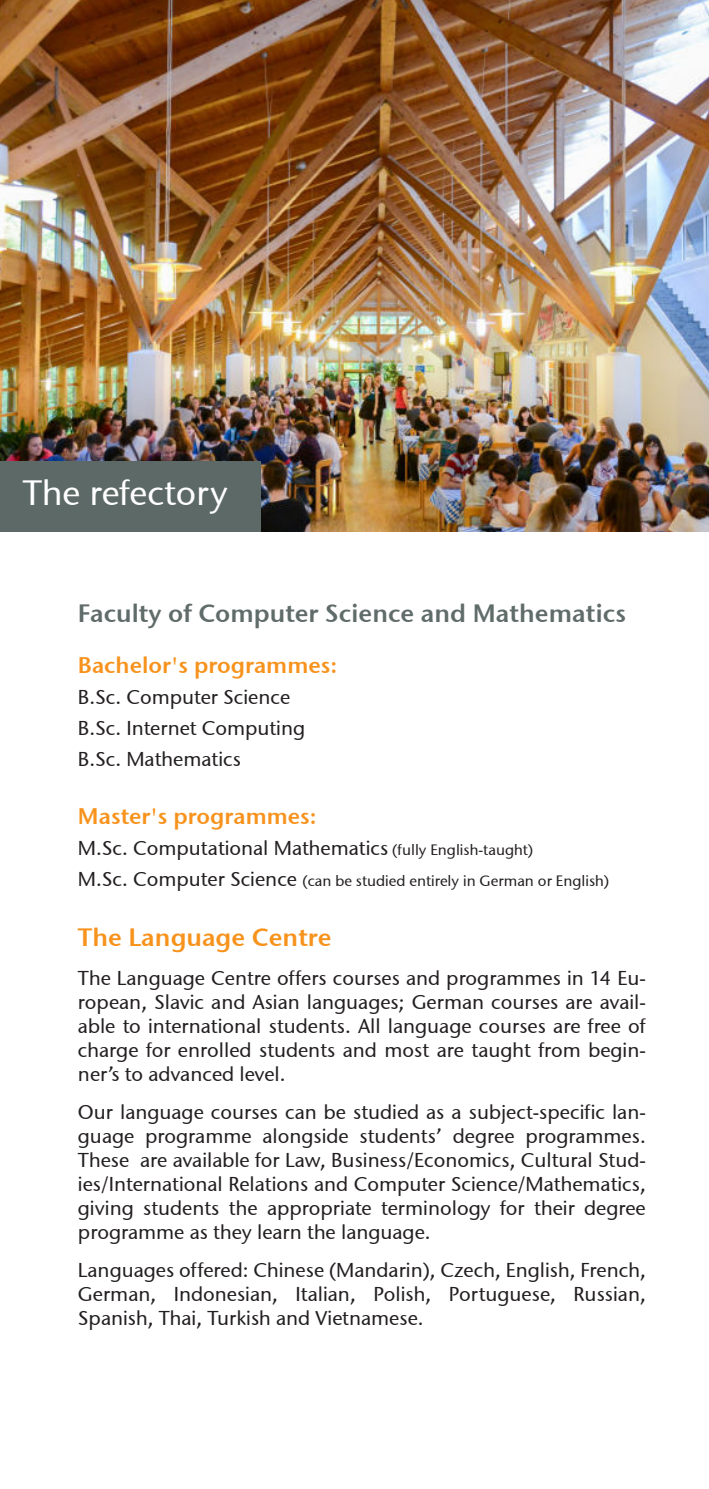
<style>
.page{position:relative;width:709px;height:1489px;background:#fff}
.page>*{position:absolute;margin:0;border:0;box-sizing:border-box;transform-origin:0 0}
.t1{font:35px "Stone Sans ITCTT Medium";color:#fff}
.t2{font:25px "Stone Sans Semi ITCTT";color:#606c6a}
.t3{font:25px "Stone Sans Semi ITCTT";color:#f7931d}
.t4{font:22.5px "Stone Sans Semi ITCTT";color:#f7931d}
.t5{font:20px/24px "Stone Sans ITCTT Medium";color:#231f20;text-align:justify}
.t6{font:15px "Stone Sans ITCTT Medium";color:#231f20}
.s1{font-size:15px}
.s2{font-size:20px}
</style>
<div class="page">
<img style="left:0;top:0;width:709px;height:531px">
<div style="left:0;top:461px;width:260px;height:70px;background:#5d6966"></div>
<h1 class="t1" style="left:23px;top:478px;width:206px">The refectory</h1>
<p class="t2" style="left:78px;top:602px;width:549px">Faculty of Computer Science and Mathematics</p>
<p class="t4" style="left:78px;top:655px;width:261px">Bachelor's programmes:</p>
<p class="t5" style="left:78px;top:683px;width:228px;line-height:31px;text-align:left">B.Sc. Computer Science<br>B.Sc. Internet Computing<br>B.Sc. Mathematics</p>
<p class="t4" style="left:78px;top:807px;width:240px">Master's programmes:</p>
<p class="t5" style="left:78px;top:838px;width:456px">M.Sc. Computational Mathematics <span class="s1">(fully English-taught)</span></p>
<p class="t6" style="left:78px;top:874px;width:533px"><span class="s2">M.Sc. Computer Science</span> (can be studied entirely in German or English)</p>
<p class="t3" style="left:78px;top:927px;width:255px">The Language Centre</p>
<p class="t5" style="left:78px;top:967px;width:569px">The Language Centre offers courses and programmes in 14 Eu&shy;ropean, Slavic and Asian languages; German courses are avail&shy;able to international students. All language courses are free of charge for enrolled students and most are taught from begin&shy;ner’s to advanced level.</p>
<p class="t5" style="left:78px;top:1101px;width:569px">Our language courses can be studied as a subject-specific lan&shy;guage programme alongside students’ degree programmes.<br>These are available for Law, Business/Economics, Cultural Stud&shy;ies/International Relations and Computer Science/Mathematics, giving students the appropriate terminology for their degree programme as they learn the language.</p>
<p class="t5" style="left:78px;top:1259px;width:569px">Languages offered: Chinese (Mandarin), Czech, English, French, German, Indonesian, Italian, Polish, Portuguese, Russian, Spanish, Thai, Turkish and Vietnamese.</p>
</div>
